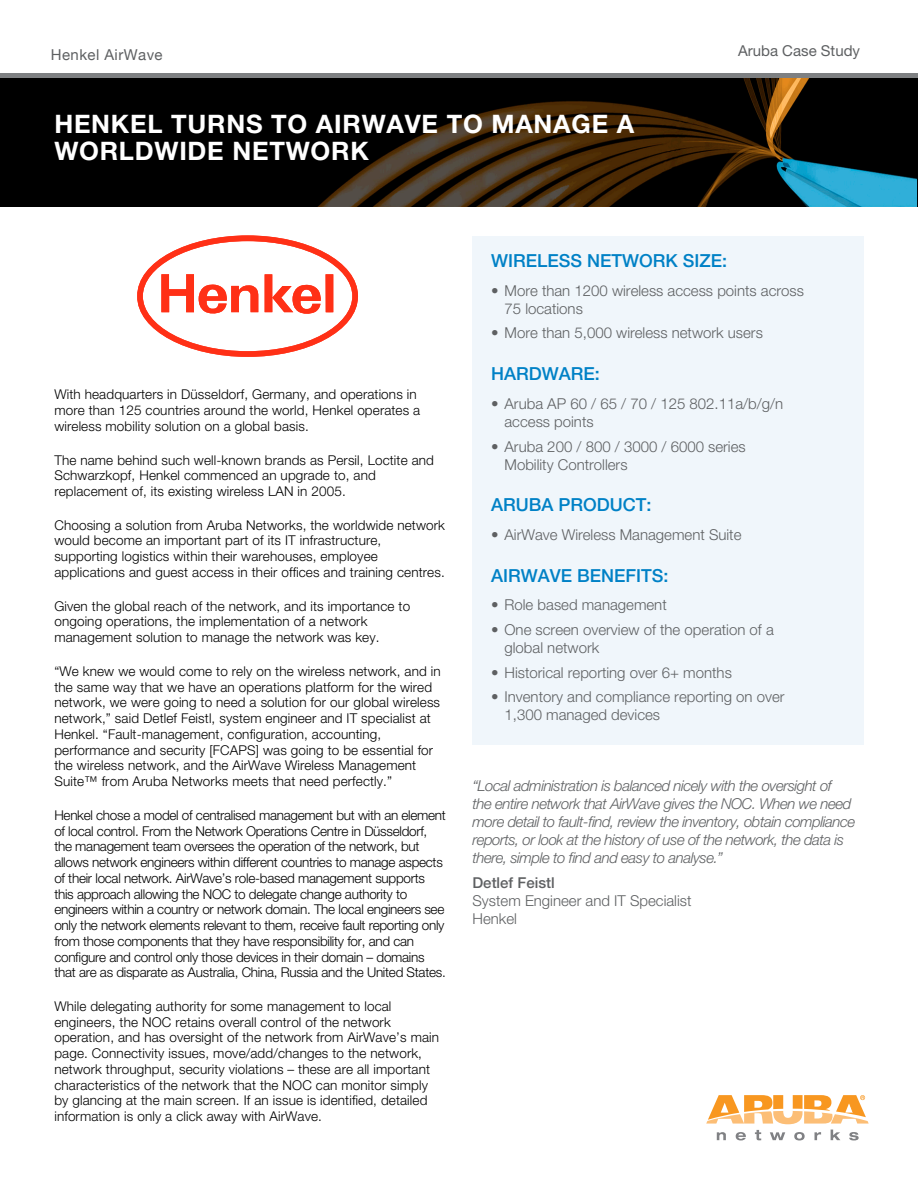
<style>
.page{position:relative;width:918px;height:1188px;background:#fff}
.page>*{position:absolute;margin:0;border:0;box-sizing:border-box;transform-origin:0 0}
.t1{font:700 25.5px/27px "Helvetica Neue";letter-spacing:.03em;color:#fff}
.t2{font:500 18px "Helvetica Neue";color:#0081c6}
.t3{font:300 15px/18px "Helvetica Neue";color:#5e6062}
.t4{font:italic 300 15px/18px "Helvetica Neue";letter-spacing:-.03em;color:#5e6062}
.t5{font:15px "Helvetica Neue LT Std";color:#5e6062}
.t6{font:15px "Helvetica Neue";letter-spacing:.03em;color:#5e6062}
.t7{font:500 15px "Helvetica Neue";color:#5e6062}
.t8{font:300 13.5px/15.8px "Helvetica Neue";letter-spacing:.01em;color:#000}
.t9{font:300 13.5px/15.8px "Helvetica Neue";letter-spacing:-.02em;color:#000}
</style>
<div class="page">
<svg style="left:706px;top:1095px;width:163px;height:29px"></svg>
<svg style="left:717px;top:1132px;width:9px;height:8px"></svg>
<svg style="left:736px;top:1132px;width:10px;height:8px"></svg>
<svg style="left:755px;top:1130px;width:6px;height:10px"></svg>
<svg style="left:770px;top:1132px;width:15px;height:8px"></svg>
<svg style="left:794px;top:1132px;width:11px;height:8px"></svg>
<svg style="left:815px;top:1132px;width:6px;height:8px"></svg>
<svg style="left:831px;top:1130px;width:9px;height:10px"></svg>
<svg style="left:849px;top:1132px;width:10px;height:8px"></svg>
<div style="left:0;top:74px;width:918px;height:132px;background:#000"></div>
<img style="left:318px;top:78px;width:598px;height:128px">
<div style="left:472px;top:237px;width:392px;height:508px;background:#f0f6fb"></div>
<div style="left:0;top:73px;width:918px;height:5px;background:#7e8082"></div>
<svg style="left:137px;top:235px;width:221px;height:122px"></svg>
<p class="t6" style="left:51px;top:45px;width:113px">Henkel AirWave</p>
<p class="t5" style="left:738px;top:42px;width:123px">Aruba Case Study</p>
<h1 class="t1" style="left:54px;top:109px;width:582px">HENKEL TURNS TO AIRWAVE TO MANAGE A<br>WORLDWIDE NETWORK</h1>
<p class="t8" style="left:54px;top:386px;width:367px">With headquarters in Düsseldorf, Germany, and operations in more than 125 countries around the world, Henkel operates a wireless mobility solution on a global basis.</p>
<p class="t8" style="left:54px;top:452px;width:381px">The name behind such well-known brands as Persil, Loctite and<br>Schwarzkopf, Henkel commenced an upgrade to, and replacement of, its existing wireless LAN in 2005.</p>
<p class="t8" style="left:54px;top:517px;width:392px">Choosing a solution from Aruba Networks, the worldwide network would become an important part of its IT infrastructure, supporting logistics within their warehouses, employee applications and guest access in their offices and training centres.</p>
<p class="t8" style="left:54px;top:598px;width:357px">Given the global reach of the network, and its importance to ongoing operations, the implementation of a network management solution to manage the network was key.</p>
<p class="t8" style="left:54px;top:663px;width:388px">“We knew we would come to rely on the wireless network, and in the same way that we have an operations platform for the wired network, we were going to need a solution for our global wireless network,” said Detlef Feistl, system engineer and IT specialist at Henkel. “Fault-management, configuration, accounting, performance and security [FCAPS] was going to be essential for the wireless network, and the AirWave Wireless Management Suite™ from Aruba Networks meets that need perfectly.”</p>
<p class="t9" style="left:54px;top:807px;width:393px">Henkel chose a model of centralised management but with an element of local control. From the Network Operations Centre in Düsseldorf, the management team oversees the operation of the network, but allows network engineers within different countries to manage aspects of their local network. AirWave’s role-based management supports this approach allowing the NOC to delegate change authority to engineers within a country or network domain. The local engineers see only the network elements relevant to them, receive fault reporting only from those components that they have responsibility for, and can configure and control only those devices in their domain – domains that are as disparate as Australia, China, Russia and the United States.</p>
<p class="t8" style="left:54px;top:998px;width:386px">While delegating authority for some management to local engineers, the NOC retains overall control of the network operation, and has oversight of the network from AirWave’s main page. Connectivity issues, move/add/changes to the network, network throughput, security violations – these are all important characteristics of the network that the NOC can monitor simply by glancing at the main screen. If an issue is identified, detailed information is only a click away with AirWave.</p>
<h2 class="t2" style="left:491px;top:250px;width:238px">WIRELESS NETWORK SIZE:</h2>
<p class="t3" style="left:505px;top:281px;width:301px;text-indent:-14px">• More than 1200 wireless access points across<br>75 locations</p>
<p class="t3" style="left:491px;top:324px;width:273px">• More than 5,000 wireless network users</p>
<h2 class="t2" style="left:491px;top:363px;width:110px">HARDWARE:</h2>
<p class="t3" style="left:505px;top:394px;width:280px;text-indent:-14px">• Aruba AP 60 / 65 / 70 / 125 802.11a/b/g/n access points</p>
<p class="t3" style="left:505px;top:437px;width:243px;text-indent:-14px">• Aruba 200 / 800 / 3000 / 6000 series<br>Mobility Controllers</p>
<h2 class="t2" style="left:491px;top:494px;width:162px">ARUBA PRODUCT:</h2>
<p class="t3" style="left:491px;top:525px;width:252px">• AirWave Wireless Management Suite</p>
<h2 class="t2" style="left:491px;top:565px;width:179px">AIRWAVE BENEFITS:</h2>
<p class="t3" style="left:491px;top:596px;width:177px">• Role based management</p>
<p class="t3" style="left:505px;top:620px;width:271px;text-indent:-14px">• One screen overview of the operation of a global network</p>
<p class="t3" style="left:491px;top:663px;width:242px">• Historical reporting over 6+ months</p>
<p class="t3" style="left:505px;top:688px;width:282px;text-indent:-14px">• Inventory and compliance reporting on over<br>1,300 managed devices</p>
<p class="t4" style="left:472px;top:776px;width:384px">“Local administration is balanced nicely with the oversight of<br>the entire network that AirWave gives the NOC. When we need more detail to fault-find, review the inventory, obtain compliance reports, or look at the history of use of the network, the data is there, simple to find and easy to analyse.”</p>
<p class="t7" style="left:472px;top:873px;width:84px">DETLEF FEISTL</p>
<p class="t3" style="left:472px;top:891px;width:220px">System Engineer and IT Specialist<br>Henkel</p>
</div>
